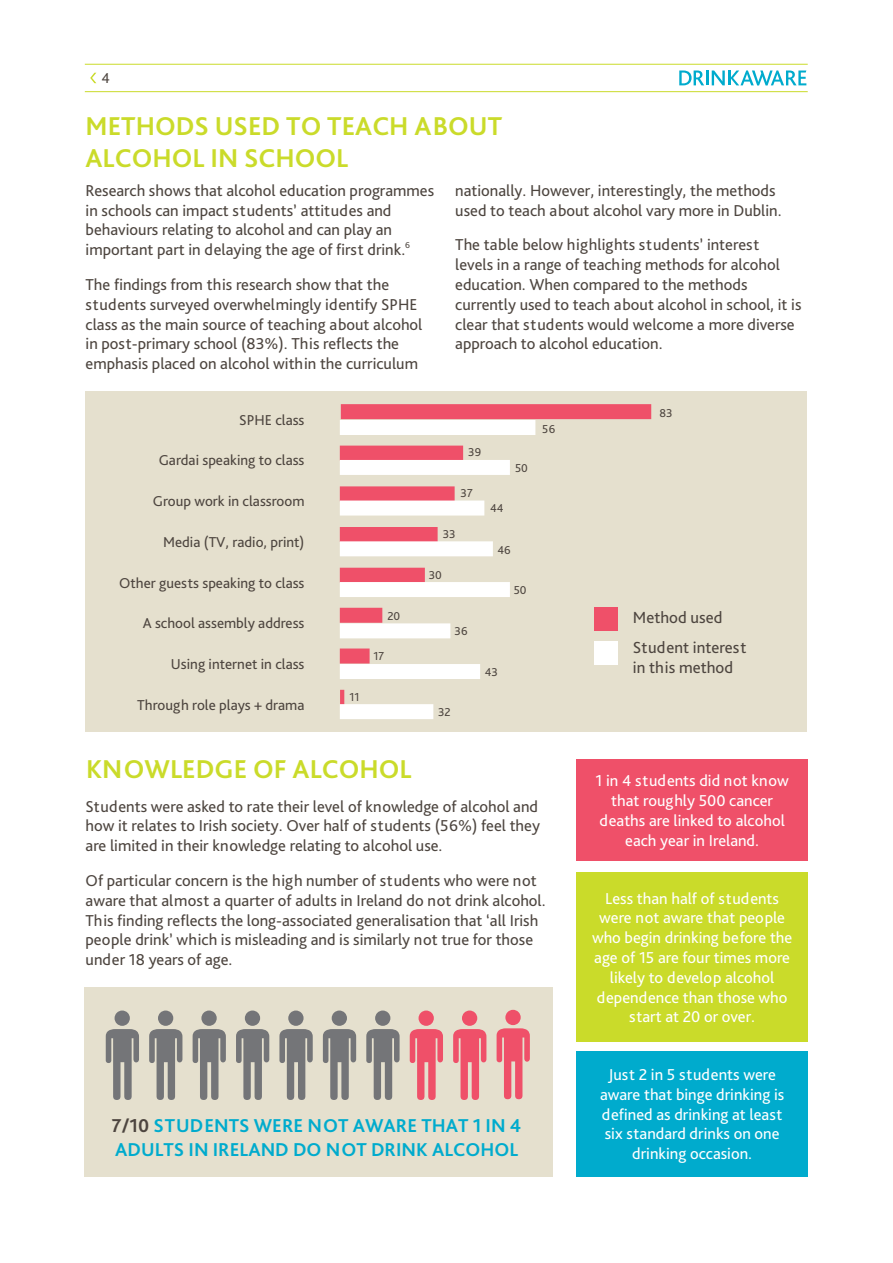
<style>
.page{position:relative;width:893px;height:1263px;background:#fff}
.page>*{position:absolute;margin:0;border:0;box-sizing:border-box;transform-origin:0 0}
.t1{font:700 27px/32.4px "Bliss Pro";color:#cadb2a}
.t2{font:700 19.5px/23.4px "Bliss Pro";color:#00abcd}
.t3{font:16.8px/30.6px "Bliss Pro";color:#4d453f}
.t4{font:16.5px/19.8px "Bliss Pro";color:#4d453f}
.t5{font:16.5px/19.8px "Bliss Pro";color:#fff;text-align:center}
.t6{font:15px "Bliss Pro";color:#4d453f}
.t7{font:12px "Bliss Pro";color:#4d453f}
.t8{font:9.15px "Bliss Pro";color:#4d453f}
.s1{color:#4d453f}
</style>
<div class="page">
<div style="left:86px;top:391px;width:721px;height:341px;background:#e5e0ce"></div>
<svg style="left:90px;top:73px;width:6px;height:10px"></svg>
<hr style="left:85px;top:91px;width:723px;height:1px;background:#cadb2a">
<hr style="left:85px;top:64px;width:723px;height:1px;background:#cadb2a">
<div style="left:341px;top:404px;width:310px;height:15px;background:#ef5069"></div>
<div style="left:340px;top:420px;width:195px;height:15px;background:#fff"></div>
<div style="left:340px;top:446px;width:123px;height:15px;background:#ef5069"></div>
<div style="left:340px;top:460px;width:170px;height:15px;background:#fff"></div>
<div style="left:340px;top:486px;width:115px;height:15px;background:#ef5069"></div>
<div style="left:340px;top:500px;width:144px;height:15px;background:#fff"></div>
<div style="left:340px;top:527px;width:98px;height:15px;background:#ef5069"></div>
<div style="left:340px;top:541px;width:153px;height:15px;background:#fff"></div>
<div style="left:340px;top:568px;width:85px;height:15px;background:#ef5069"></div>
<div style="left:340px;top:582px;width:170px;height:15px;background:#fff"></div>
<div style="left:340px;top:608px;width:42px;height:15px;background:#ef5069"></div>
<div style="left:340px;top:623px;width:110px;height:15px;background:#fff"></div>
<div style="left:340px;top:648px;width:30px;height:15px;background:#ef5069"></div>
<div style="left:340px;top:664px;width:140px;height:15px;background:#fff"></div>
<hr style="left:340px;top:690px;width:4px;height:15px;background:#ef5069">
<div style="left:340px;top:704px;width:93px;height:15px;background:#fff"></div>
<div style="left:594px;top:607px;width:24px;height:23px;background:#ef5069"></div>
<div style="left:594px;top:641px;width:24px;height:24px;background:#fff"></div>
<div style="left:577px;top:1051px;width:231px;height:125px;background:#00abcd"></div>
<div style="left:577px;top:873px;width:231px;height:169px;background:#cadb2a"></div>
<div style="left:577px;top:759px;width:231px;height:102px;background:#ef5069"></div>
<div style="left:84px;top:987px;width:468px;height:189px;background:#e5e0ce"></div>
<svg style="left:106px;top:1010px;width:33px;height:90px"></svg>
<svg style="left:149px;top:1010px;width:33px;height:90px"></svg>
<svg style="left:236px;top:1010px;width:33px;height:90px"></svg>
<svg style="left:279px;top:1010px;width:34px;height:90px"></svg>
<svg style="left:323px;top:1010px;width:33px;height:90px"></svg>
<svg style="left:366px;top:1010px;width:34px;height:90px"></svg>
<svg style="left:193px;top:1010px;width:33px;height:90px"></svg>
<svg style="left:410px;top:1010px;width:33px;height:90px"></svg>
<svg style="left:453px;top:1010px;width:33px;height:90px"></svg>
<svg style="left:497px;top:1010px;width:33px;height:89px"></svg>
<svg style="left:679px;top:70px;width:127px;height:15px"></svg>
<p class="t6" style="left:101px;top:69px;width:10px">4</p>
<h1 class="t1" style="left:86px;top:109px;width:418px">METHODS USED TO TEACH ABOUT<br>ALCOHOL IN SCHOOL</h1>
<p class="t4" style="left:86px;top:180px;width:350px">Research shows that alcohol education programmes in schools can impact students’ attitudes and behaviours relating to alcohol and can play an important part in delaying the age of first drink.</p>
<p class="t4" style="left:455px;top:180px;width:328px">nationally. However, interestingly, the methods used to teach about alcohol vary more in Dublin.</p>
<p class="t4" style="left:455px;top:235px;width:348px">The table below highlights students’ interest<br>levels in a range of teaching methods for alcohol education. When compared to the methods currently used to teach about alcohol in school, it is clear that students would welcome a more diverse approach to alcohol education.</p>
<p class="t8" style="left:405px;top:239px;width:6px">6</p>
<p class="t4" style="left:86px;top:274px;width:338px">The findings from this research show that the students surveyed overwhelmingly identify SPHE class as the main source of teaching about alcohol in post-primary school (83%). This reflects the emphasis placed on alcohol within the curriculum</p>
<p class="t6" style="left:239px;top:411px;width:67px">SPHE class</p>
<p class="t6" style="left:159px;top:451px;width:147px">Gardai speaking to class</p>
<p class="t6" style="left:153px;top:492px;width:153px">Group work in classroom</p>
<p class="t6" style="left:163px;top:533px;width:143px">Media (TV, radio, print)</p>
<p class="t6" style="left:119px;top:573px;width:187px">Other guests speaking to class</p>
<p class="t6" style="left:143px;top:614px;width:163px">A school assembly address</p>
<p class="t6" style="left:171px;top:655px;width:135px">Using internet in class</p>
<p class="t6" style="left:137px;top:695px;width:169px">Through role plays + drama</p>
<p class="t7" style="left:350px;top:689px;width:12px">11</p>
<p class="t7" style="left:387px;top:608px;width:14px">20</p>
<p class="t7" style="left:373px;top:648px;width:12px">17</p>
<p class="t7" style="left:468px;top:445px;width:14px">39</p>
<p class="t7" style="left:461px;top:486px;width:14px">37</p>
<p class="t7" style="left:443px;top:527px;width:14px">33</p>
<p class="t7" style="left:429px;top:567px;width:15px">30</p>
<p class="t7" style="left:515px;top:460px;width:14px">50</p>
<p class="t7" style="left:490px;top:501px;width:15px">44</p>
<p class="t7" style="left:497px;top:542px;width:15px">46</p>
<p class="t7" style="left:514px;top:582px;width:14px">50</p>
<p class="t7" style="left:455px;top:623px;width:14px">36</p>
<p class="t7" style="left:438px;top:704px;width:14px">32</p>
<p class="t7" style="left:485px;top:664px;width:15px">43</p>
<p class="t7" style="left:542px;top:421px;width:15px">56</p>
<h1 class="t1" style="left:86px;top:753px;width:327px">KNOWLEDGE OF ALCOHOL</h1>
<p class="t4" style="left:86px;top:796px;width:456px;text-align:justify">Students were asked to rate their level of knowledge of alcohol and how it relates to Irish society. Over half of students (56%) feel they are limited in their knowledge relating to alcohol use.</p>
<p class="t4" style="left:86px;top:870px;width:462px">Of particular concern is the high number of students who were not aware that almost a quarter of adults in Ireland do not drink alcohol.<br>This finding reflects the long-associated generalisation that ‘all Irish people drink’ which is misleading and is similarly not true for those under 18 years of age.</p>
<p class="t2" style="left:112px;top:1114px;width:411px"><span class="s1">7/10</span> STUDENTS WERE NOT AWARE THAT 1 IN 4<br>ADULTS IN IRELAND DO NOT DRINK ALCOHOL</p>
<p class="t7" style="left:659px;top:405px;width:15px">83</p>
<p class="t3" style="left:633px;top:601px;width:115px">Method used<br>Student interest</p>
<p class="t3" style="left:633px;top:652px;width:102px">in this method</p>
<p class="t5" style="left:596px;top:770px;width:195px">1 in 4 students did not know that roughly 500 cancer deaths are linked to alcohol each year in Ireland.</p>
<p class="t5" style="left:592px;top:888px;width:202px">Less than half of students were not aware that people who begin drinking before the age of 15 are four times more likely to develop alcohol dependence than those who start at 20 or over.</p>
<p class="t5" style="left:600px;top:1064px;width:186px">Just 2 in 5 students were aware that binge drinking is defined as drinking at least six standard drinks on one drinking occasion.</p>
</div>
